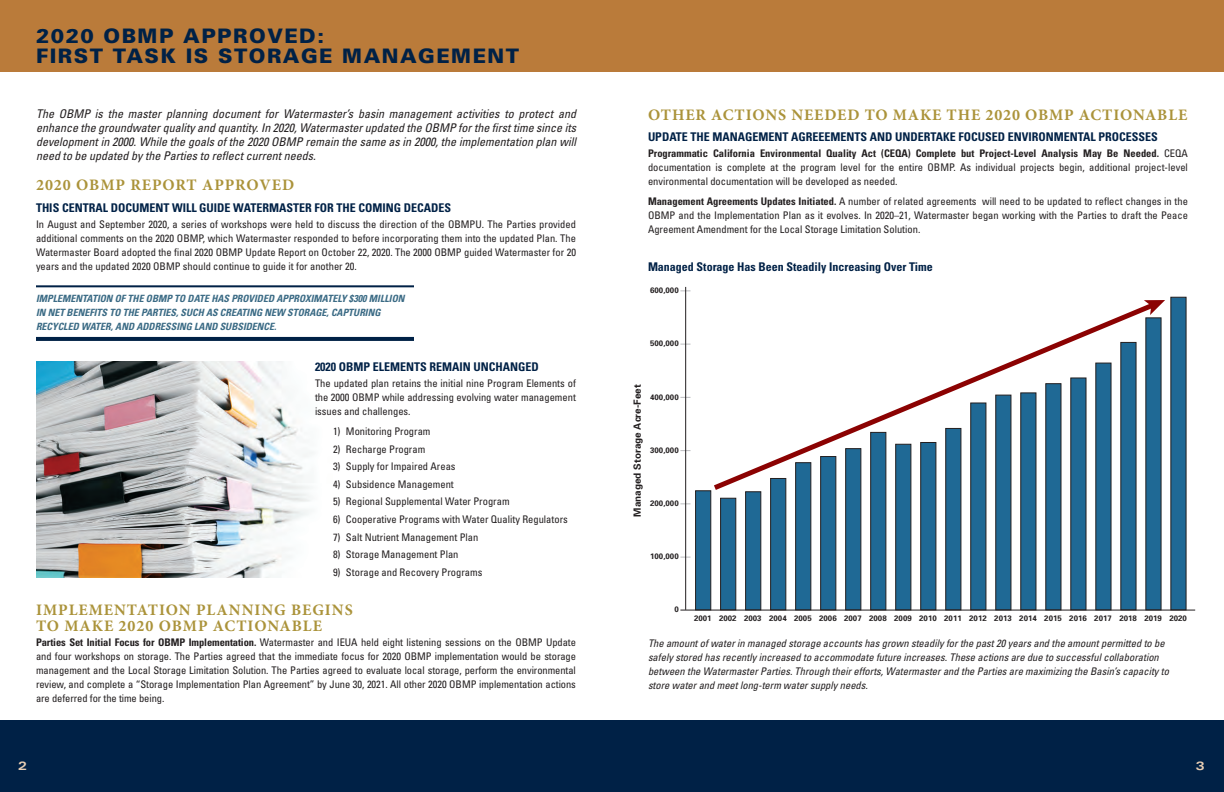
<style>
.page{position:relative;width:1224px;height:792px;background:#fff}
.page>*{position:absolute;margin:0;border:0;box-sizing:border-box;transform-origin:0 0}
._12_top_head{font:900 20px/20px "Univers";letter-spacing:.075em;color:#002146}
._09_head_1{font:700 16px/16px "Minion Pro";letter-spacing:.055em;color:#ab933a}
._10_intro_para{font:italic condensed 12px/14px "Univers";color:#231f20;text-align:justify}
._08_body{font:700 condensed 12px "Univers";color:#002146}
.t1{font:700 expanded 12px "Univers";color:#e8ceb4}
._08_body-2{font:condensed 10.5px/14px "Univers";color:#231f20;text-align:justify}
._08_body-3{font:italic condensed 10.5px/14px "Univers";color:#231f20}
._08_pull_quote{font:italic 700 condensed 10px/14px "Univers";color:#3b6b85}
.t2{font:700 9.9px "Univers";color:#231f20}
.t3{font:700 7.9px "Univers";color:#231f20}
.s1{font-weight:700}
</style>
<div class="page">
<div style="left:0;top:720px;width:1224px;height:72px;background:#002146"></div>
<div style="left:0;top:0;width:1224px;height:72px;background:#ba7b3a"></div>
<img style="left:36px;top:362px;width:277px;height:216px">
<hr style="left:36px;top:285px;width:378px;height:2px;background:#002146">
<svg style="left:36px;top:337px;width:378px;height:4px;background:#032448"></svg>
<div style="left:695px;top:491px;width:16px;height:119px;background:#1f6995;border:1px solid #231f20"></div>
<div style="left:720px;top:498px;width:16px;height:112px;background:#1f6995;border:1px solid #231f20"></div>
<div style="left:745px;top:492px;width:16px;height:118px;background:#1f6995;border:1px solid #231f20"></div>
<div style="left:770px;top:478px;width:16px;height:132px;background:#1f6995;border:1px solid #231f20"></div>
<div style="left:795px;top:462px;width:16px;height:148px;background:#1f6995;border:1px solid #231f20"></div>
<div style="left:820px;top:456px;width:16px;height:154px;background:#1f6995;border:1px solid #231f20"></div>
<div style="left:845px;top:448px;width:16px;height:162px;background:#1f6995;border:1px solid #231f20"></div>
<div style="left:870px;top:432px;width:16px;height:178px;background:#1f6995;border:1px solid #231f20"></div>
<div style="left:895px;top:444px;width:16px;height:166px;background:#1f6995;border:1px solid #231f20"></div>
<div style="left:920px;top:442px;width:16px;height:168px;background:#1f6995;border:1px solid #231f20"></div>
<div style="left:945px;top:428px;width:16px;height:182px;background:#1f6995;border:1px solid #231f20"></div>
<div style="left:970px;top:403px;width:16px;height:207px;background:#1f6995;border:1px solid #231f20"></div>
<div style="left:996px;top:395px;width:15px;height:215px;background:#1f6995;border:1px solid #231f20"></div>
<div style="left:1021px;top:393px;width:15px;height:217px;background:#1f6995;border:1px solid #231f20"></div>
<div style="left:1046px;top:383px;width:15px;height:227px;background:#1f6995;border:1px solid #231f20"></div>
<div style="left:1071px;top:378px;width:15px;height:232px;background:#1f6995;border:1px solid #231f20"></div>
<div style="left:1096px;top:363px;width:15px;height:247px;background:#1f6995"></div>
<div style="left:1121px;top:342px;width:15px;height:268px;background:#1f6995"></div>
<div style="left:1146px;top:318px;width:15px;height:292px;background:#1f6995"></div>
<div style="left:1171px;top:297px;width:15px;height:313px;background:#1f6995"></div>
<hr style="left:680px;top:610px;width:515px;height:1px;background:#231f20">
<hr style="left:685px;top:287px;width:1px;height:322px;background:#231f20">
<svg style="left:708px;top:306px;width:451px;height:188px"></svg>
<svg style="left:1144px;top:300px;width:21px;height:15px"></svg>
<p class="_12_top_head" style="left:36px;top:25px;width:485px">2020 OBMP APPROVED:<br>FIRST TASK IS STORAGE MANAGEMENT</p>
<p class="_10_intro_para" style="left:36px;top:106px;width:542px">The OBMP is the master planning document for Watermaster’s basin management activities to protect and enhance the groundwater quality and quantity. In 2020, Watermaster updated the OBMP for the first time since its development in 2000. While the goals of the 2020 OBMP remain the same as in 2000, the implementation plan will need to be updated by the Parties to reflect current needs.</p>
<p class="_09_head_1" style="left:36px;top:177px;width:260px">2020 OBMP REPORT APPROVED</p>
<p class="_08_body" style="left:36px;top:200px;width:417px">THIS CENTRAL DOCUMENT WILL GUIDE WATERMASTER FOR THE COMING DECADES</p>
<p class="_08_body-2" style="left:36px;top:217px;width:542px">In August and September 2020, a series of workshops were held to discuss the direction of the OBMPU. The Parties provided additional comments on the 2020 OBMP, which Watermaster responded to before incorporating them into the updated Plan. The Watermaster Board adopted the final 2020 OBMP Update Report on October 22, 2020. The 2000 OBMP guided Watermaster for 20 years and the updated 2020 OBMP should continue to guide it for another 20.</p>
<p class="_08_pull_quote" style="left:36px;top:291px;width:370px">IMPLEMENTATION OF THE OBMP TO DATE HAS PROVIDED APPROXIMATELY $300 MILLION<br>IN NET BENEFITS TO THE PARTIES, SUCH AS CREATING NEW STORAGE, CAPTURING<br>RECYCLED WATER, AND ADDRESSING LAND SUBSIDENCE.</p>
<p class="_08_body" style="left:315px;top:360px;width:225px">2020 OBMP ELEMENTS REMAIN UNCHANGED</p>
<p class="_08_body-2" style="left:315px;top:376px;width:263px">The updated plan retains the initial nine Program Elements of the 2000 OBMP while addressing evolving water management issues and challenges.</p>
<p class="_08_body-2" style="left:333px;top:424px;width:99px">1) Monitoring Program</p>
<p class="_08_body-2" style="left:333px;top:442px;width:94px">2) Recharge Program</p>
<p class="_08_body-2" style="left:333px;top:459px;width:124px">3) Supply for Impaired Areas</p>
<p class="_08_body-2" style="left:333px;top:477px;width:122px">4) Subsidence Management</p>
<p class="_08_body-2" style="left:333px;top:494px;width:178px">5) Regional Supplemental Water Program</p>
<p class="_08_body-2" style="left:333px;top:512px;width:236px">6) Cooperative Programs with Water Quality Regulators</p>
<p class="_08_body-2" style="left:333px;top:530px;width:147px">7) Salt Nutrient Management Plan</p>
<p class="_08_body-2" style="left:333px;top:547px;width:127px">8) Storage Management Plan</p>
<p class="_08_body-2" style="left:333px;top:565px;width:151px">9) Storage and Recovery Programs</p>
<p class="_09_head_1" style="left:36px;top:601px;width:318px">IMPLEMENTATION PLANNING BEGINS<br>TO MAKE 2020 OBMP ACTIONABLE</p>
<p class="_08_body-2" style="left:36px;top:635px;width:542px"><span class="s1">Parties Set Initial Focus for OBMP Implementation.</span> Watermaster and IEUA held eight listening sessions on the OBMP Update and four workshops on storage. The Parties agreed that the immediate focus for 2020 OBMP implementation would be storage management and the Local Storage Limitation Solution. The Parties agreed to evaluate local storage, perform the environmental review, and complete a “Storage Implementation Plan Agreement” by June 30, 2021. All other 2020 OBMP implementation actions are deferred for the time being.</p>
<p class="_09_head_1" style="left:648px;top:106px;width:541px">OTHER ACTIONS NEEDED TO MAKE THE 2020 OBMP ACTIONABLE</p>
<p class="_08_body" style="left:648px;top:130px;width:511px">UPDATE THE MANAGEMENT AGREEEMENTS AND UNDERTAKE FOCUSED ENVIRONMENTAL PROCESSES</p>
<p class="_08_body-2" style="left:648px;top:146px;width:541px"><span class="s1">Programmatic California Environmental Quality Act (CEQA) Complete but Project-Level Analysis May Be Needed.</span> CEQA documentation is complete at the program level for the entire OBMP. As individual projects begin, additional project-level environmental documentation will be developed as needed.</p>
<p class="_08_body-2" style="left:648px;top:194px;width:542px"><span class="s1">Management Agreements Updates Initiated.</span> A number of related agreements will need to be updated to reflect changes in the OBMP and the Implementation Plan as it evolves. In 2020–21, Watermaster began working with the Parties to draft the Peace Agreement Amendment for the Local Storage Limitation Solution.</p>
<p class="_08_body" style="left:648px;top:259px;width:286px">Managed Storage Has Been Steadily Increasing Over Time</p>
<p class="t3" style="left:650px;top:285px;width:30px">600,000</p>
<p class="t3" style="left:650px;top:338px;width:30px">500,000</p>
<p class="t2" style="left:631px;top:517px;width:134px;rotate:-90deg">Managed Storage Acre-Feet</p>
<p class="t3" style="left:650px;top:392px;width:30px">400,000</p>
<p class="t3" style="left:650px;top:445px;width:30px">300,000</p>
<p class="t3" style="left:650px;top:498px;width:30px">200,000</p>
<p class="t3" style="left:650px;top:551px;width:30px">100,000</p>
<p class="t3" style="left:674px;top:604px;width:6px">0</p>
<p class="t3" style="left:694px;top:613px;width:19px">2001</p>
<p class="t3" style="left:719px;top:613px;width:469px">2002 2003 2004 2005 2006 2007 2008 2009 2010 2011 2012 2013 2014 2015 2016 2017 2018 2019 2020</p>
<p class="_08_body-3" style="left:648px;top:636px;width:523px">The amount of water in managed storage accounts has grown steadily for the past 20 years and the amount permitted to be safely stored has recently increased to accommodate future increases. These actions are due to successful collaboration between the Watermaster Parties. Through their efforts, Watermaster and the Parties are maximizing the Basin’s capacity to store water and meet long-term water supply needs.</p>
<p class="t1" style="left:18px;top:759px;width:10px">2</p>
<p class="t1" style="left:1196px;top:759px;width:10px">3</p>
</div>
